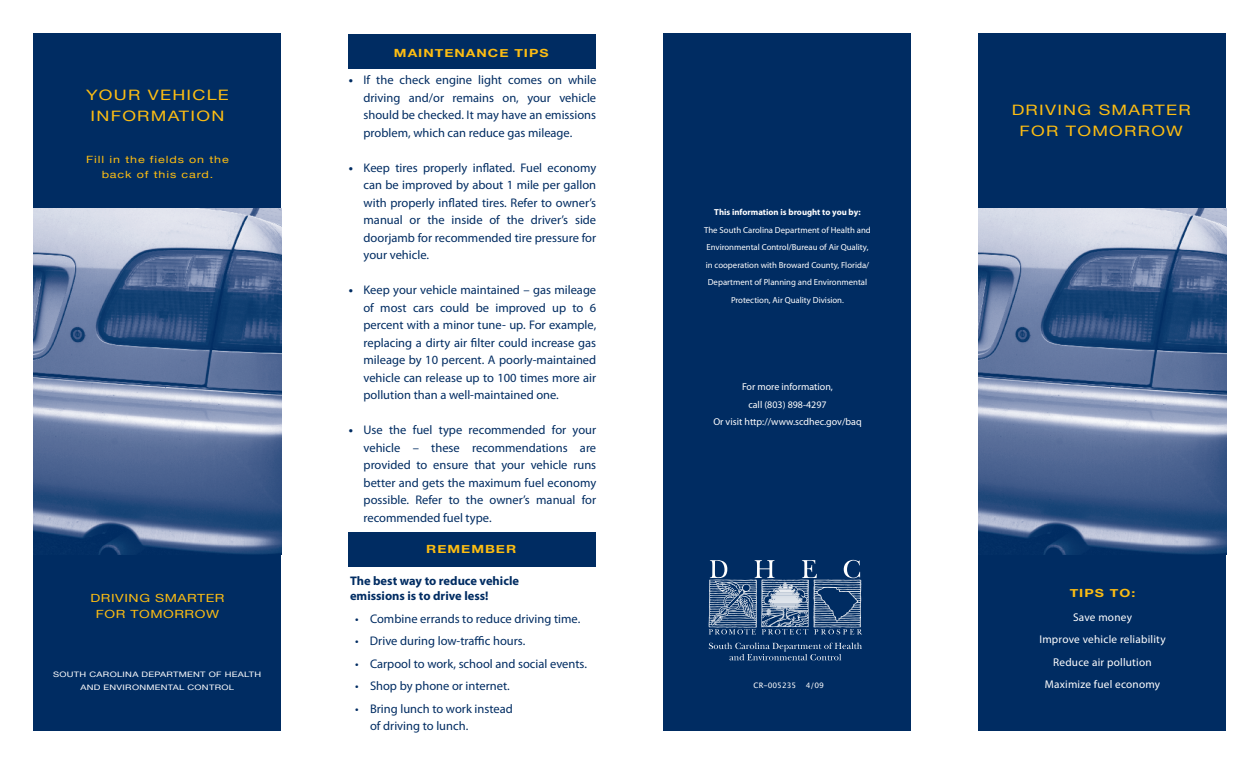
<style>
.page{position:relative;width:1260px;height:765px;background:#fff}
.page>*{position:absolute;margin:0;border:0;box-sizing:border-box;transform-origin:0 0}
.Body_Header{font:14.38px/21.2px "Helvetica Neue";letter-spacing:.07em;color:#fdbd12;text-align:center;scale:1.25 1}
.body_text{font:12.5px/17.5px "Myriad Pro";color:#002c62;text-align:justify}
.body_text-2{font:700 12.5px/15px "Myriad Pro";color:#002c62}
.body_text-3{font:11.25px "Myriad Pro";letter-spacing:.02em;color:#fff}
.Body_Header-2{font:700 11.25px "Helvetica Neue";letter-spacing:.07em;color:#fdbd12;scale:1.25 1}
.Body_Header-3{font:11.25px "Helvetica Neue";letter-spacing:.04em;color:#fdbd12;scale:1.25 1}
.body_text-4{font:10px "Myriad Pro";color:#fff}
.Body_Header-4{font:10px "Helvetica Neue";letter-spacing:.07em;color:#fdbd12;scale:1.25 1}
.body_text-5{font:8.75px/17.5px "Myriad Pro";color:#fff;text-align:center}
.body_text-6{font:700 8.75px "Myriad Pro";color:#fff}
.Body_Header-5{font:7.5px/12.5px "Helvetica Neue";letter-spacing:.03em;color:#fff;text-align:center;scale:1.25 1}
.t1{font:7.5px "Lucida Grande";color:#fff}
.s1{font-weight:700}
</style>
<div class="page">
<div style="left:664px;top:34px;width:247px;height:697px;background:#002c62"></div>
<div style="left:979px;top:554px;width:247px;height:177px;background:#002c62"></div>
<svg style="left:709px;top:643px;width:153px;height:17px"></svg>
<svg style="left:709px;top:560px;width:153px;height:74px"></svg>
<div style="left:349px;top:532px;width:247px;height:35px;background:#002c62"></div>
<div style="left:349px;top:35px;width:247px;height:34px;background:#002c62"></div>
<img style="left:979px;top:208px;width:247px;height:347px">
<div style="left:979px;top:34px;width:247px;height:174px;background:#002c62"></div>
<div style="left:34px;top:554px;width:247px;height:177px;background:#002c62"></div>
<img style="left:34px;top:208px;width:247px;height:347px">
<div style="left:34px;top:34px;width:247px;height:174px;background:#002c62"></div>
<p class="Body_Header" style="left:86px;top:84px;width:116px">YOUR VEHICLE<br>INFORMATION</p>
<p class="Body_Header-4" style="left:86px;top:154px;width:116px">Fill in the fields on the</p>
<p class="Body_Header-4" style="left:102px;top:169px;width:91px">back of this card.</p>
<p class="Body_Header-3" style="left:90px;top:591px;width:109px">DRIVING SMARTER</p>
<p class="Body_Header-3" style="left:96px;top:608px;width:100px">FOR TOMORROW</p>
<p class="Body_Header-5" style="left:53px;top:668px;width:168px">SOUTH CAROLINA DEPARTMENT OF HEALTH<br>AND ENVIRONMENTAL CONTROL</p>
<p class="Body_Header-2" style="left:394px;top:46px;width:125px">MAINTENANCE TIPS</p>
<p class="body_text" style="left:363px;top:71px;width:234px;text-indent:-15px"><span class="s1">•</span> If the check engine light comes on while driving and/or remains on, your vehicle should be checked. It may have an emissions problem, which can reduce gas mileage.</p>
<p class="body_text" style="left:364px;top:159px;width:234px;text-indent:-15px"><span class="s1">•</span> Keep tires properly inflated. Fuel economy can be improved by about 1 mile per gallon with properly inflated tires. Refer to owner’s manual or the inside of the driver’s side doorjamb for recommended tire pressure for your vehicle.</p>
<p class="body_text" style="left:363px;top:281px;width:234px;text-indent:-15px"><span class="s1">•</span> Keep your vehicle maintained – gas mileage of most cars could be improved up to 6 percent with a minor tune- up. For example, replacing a dirty air filter could increase gas mileage by 10 percent. A poorly-maintained vehicle can release up to 100 times more air pollution than a well-maintained one.</p>
<p class="body_text" style="left:364px;top:421px;width:234px;text-indent:-15px"><span class="s1">•</span> Use the fuel type recommended for your vehicle – these recommendations are provided to ensure that your vehicle runs better and gets the maximum fuel economy possible. Refer to the owner’s manual for recommended fuel type.</p>
<p class="Body_Header-2" style="left:426px;top:542px;width:73px">REMEMBER</p>
<p class="body_text-2" style="left:350px;top:573px;width:171px">The best way to reduce vehicle emissions is to drive less!</p>
<p class="body_text" style="left:355px;top:609px;width:227px">• Combine errands to reduce driving time.</p>
<p class="body_text" style="left:355px;top:632px;width:171px">• Drive during low-traffic hours.</p>
<p class="body_text" style="left:355px;top:654px;width:233px">• Carpool to work, school and social events.</p>
<p class="body_text" style="left:355px;top:677px;width:156px">• Shop by phone or internet.</p>
<p class="body_text" style="left:370px;top:699px;width:144px;text-indent:-15px">• Bring lunch to work instead of driving to lunch.</p>
<p class="body_text-6" style="left:714px;top:207px;width:148px">This information is brought to you by:</p>
<p class="body_text-5" style="left:704px;top:221px;width:168px">The South Carolina Department of Health and Environmental Control/Bureau of Air Quality, in cooperation with Broward County, Florida/ Department of Planning and Environmental Protection, Air Quality Division.</p>
<p class="body_text-4" style="left:742px;top:381px;width:92px">For more information,</p>
<p class="body_text-4" style="left:748px;top:398px;width:80px">call (803) 898-4297</p>
<p class="body_text-4" style="left:713px;top:416px;width:150px">Or visit http://www.scdhec.gov/baq</p>
<p class="t1" style="left:754px;top:681px;width:44px">CR-005235</p>
<p class="t1" style="left:806px;top:681px;width:20px">4/09</p>
<p class="Body_Header" style="left:1012px;top:99px;width:145px">DRIVING SMARTER<br>FOR TOMORROW</p>
<p class="Body_Header-2" style="left:1070px;top:586px;width:54px">TIPS TO:</p>
<p class="body_text-3" style="left:1073px;top:610px;width:60px">Save money</p>
<p class="body_text-3" style="left:1039px;top:633px;width:128px">Improve vehicle reliability</p>
<p class="body_text-3" style="left:1053px;top:655px;width:100px">Reduce air pollution</p>
<p class="body_text-3" style="left:1045px;top:678px;width:117px">Maximize fuel economy</p>
</div>
